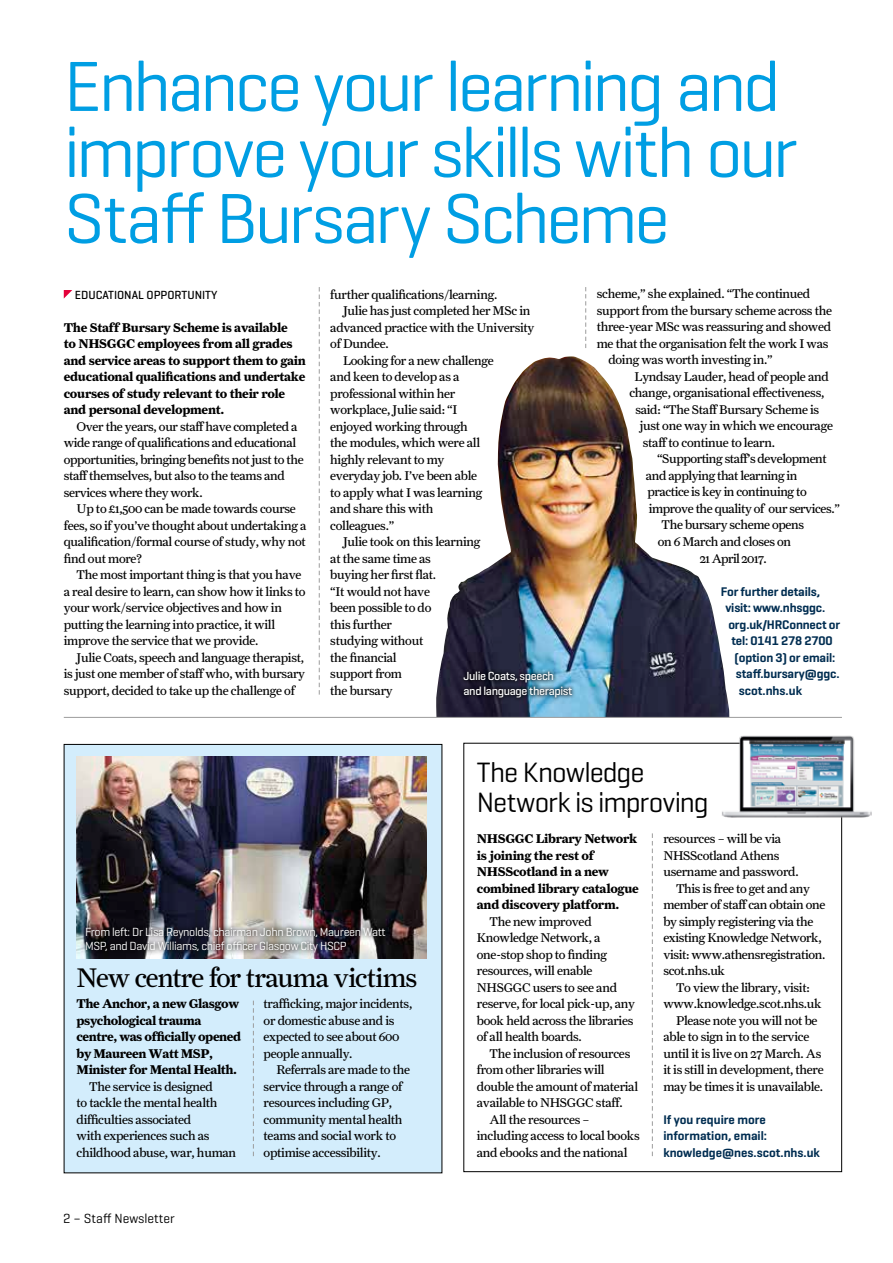
<style>
.page{position:relative;width:893px;height:1263px;background:#fff}
.page>*{position:absolute;margin:0;border:0;box-sizing:border-box;transform-origin:0 0}
.t1{font:72px/66px "Geogrotesque";letter-spacing:-.05em;color:#009ee3}
.t2{font:28.5px/30px "Geogrotesque";letter-spacing:-.035em;color:#000}
.t3{font:27px "Farnham Display";letter-spacing:-.035em;color:#000}
.t4{font:13.5px "Geogrotesque";color:#000}
.t5{font:12.75px/16.5px "Farnham Text";letter-spacing:-.02em;color:#000}
.t6{font:700 12.75px/16.5px "Farnham Text";letter-spacing:-.025em;color:#000}
.t7{font:600 12.75px/16.5px "Geogrotesque";letter-spacing:-.01em;color:#002d51}
.t8{font:12.75px "Farnham Text";letter-spacing:-.04em;color:#000}
.t9{font:12px/14.4px "Geogrotesque";letter-spacing:-.03em;color:#fff}
.t10{font:500 12px/14.4px "Geogrotesque";letter-spacing:-.03em;color:#fff}
.t11{font:500 12px "Geogrotesque";color:#000}
</style>
<div class="page">
<svg style="left:64px;top:290px;width:8px;height:9px"></svg>
<svg style="left:319px;top:287px;width:1px;height:408px"></svg>
<svg style="left:585px;top:287px;width:1px;height:61px"></svg>
<img style="left:436px;top:356px;width:293px;height:361px">
<div style="left:459px;top:667px;width:117px;height:35px;background:#000;opacity:.75"></div>
<div style="left:64px;top:744px;width:378px;height:429px;background:#d3edfc"></div>
<img style="left:77px;top:756px;width:350px;height:203px">
<img style="left:721px;top:735px;width:150px;height:83px">
<svg style="left:652px;top:833px;width:1px;height:323px"></svg>
<svg style="left:253px;top:1001px;width:1px;height:155px"></svg>
<hr style="left:64px;top:717px;width:778px;height:1px;background:#9c9c9c">
<div style="left:79px;top:921px;width:313px;height:37px;background:#000;opacity:.65"></div>
<h1 class="t1" style="left:64px;top:51px;width:735px">Enhance your learning and improve your skills with our<br>Staff Bursary Scheme</h1>
<p class="t11" style="left:75px;top:287px;width:144px">EDUCATIONAL OPPORTUNITY</p>
<p class="t6" style="left:64px;top:319px;width:244px">The Staff Bursary Scheme is available<br>to NHSGGC employees from all grades and service areas to support them to gain educational qualifications and undertake courses of study relevant to their role and personal development.</p>
<p class="t5" style="left:64px;top:418px;width:241px;text-indent:13px">Over the years, our staff have completed a wide range of qualifications and educational opportunities, bringing benefits not just to the staff themselves, but also to the teams and services where they work.</p>
<p class="t5" style="left:64px;top:500px;width:244px;text-indent:13px">Up to £1,500 can be made towards course fees, so if you’ve thought about undertaking a qualification/formal course of study, why not find out more?</p>
<p class="t5" style="left:64px;top:566px;width:243px;text-indent:13px">The most important thing is that you have a real desire to learn, can show how it links to your work/service objectives and how in putting the learning into practice, it will improve the service that we provide.</p>
<p class="t5" style="left:64px;top:649px;width:243px;text-align:justify;text-indent:13px">Julie Coats, speech and language therapist, is just one member of staff who, with bursary support, decided to take up the challenge of</p>
<p class="t5" style="left:330px;top:286px;width:169px">further qualifications/learning.</p>
<p class="t5" style="left:343px;top:302px;width:189px">Julie has just completed her MSc in</p>
<p class="t5" style="left:330px;top:319px;width:206px">advanced practice with the University</p>
<p class="t5" style="left:330px;top:335px;width:60px">of Dundee.</p>
<p class="t5" style="left:343px;top:352px;width:152px">Looking for a new challenge</p>
<p class="t5" style="left:330px;top:368px;width:131px">and keen to develop as a</p>
<p class="t5" style="left:330px;top:385px;width:127px">professional within her</p>
<p class="t5" style="left:330px;top:401px;width:129px">workplace, Julie said: “I</p>
<p class="t5" style="left:330px;top:418px;width:139px">enjoyed working through</p>
<p class="t5" style="left:330px;top:434px;width:151px">the modules, which were all</p>
<p class="t5" style="left:330px;top:451px;width:116px">highly relevant to my</p>
<p class="t5" style="left:330px;top:467px;width:148px">everyday job. I’ve been able</p>
<p class="t5" style="left:330px;top:484px;width:154px">to apply what I was learning</p>
<p class="t5" style="left:330px;top:500px;width:105px">and share this with</p>
<p class="t5" style="left:330px;top:517px;width:65px">colleagues.”</p>
<p class="t5" style="left:343px;top:533px;width:139px">Julie took on this learning</p>
<p class="t5" style="left:330px;top:550px;width:102px">at the same time as</p>
<p class="t5" style="left:330px;top:566px;width:108px">buying her first flat.</p>
<p class="t5" style="left:330px;top:583px;width:101px">“It would not have</p>
<p class="t5" style="left:330px;top:599px;width:103px">been possible to do</p>
<p class="t5" style="left:330px;top:616px;width:63px">this further</p>
<p class="t5" style="left:330px;top:632px;width:95px">studying without</p>
<p class="t5" style="left:330px;top:649px;width:68px">the financial</p>
<p class="t5" style="left:330px;top:665px;width:73px">support from</p>
<p class="t5" style="left:330px;top:682px;width:64px">the bursary</p>
<p class="t10" style="left:463px;top:669px;width:110px">Julie Coats, speech and language therapist</p>
<p class="t5" style="left:597px;top:286px;width:215px">scheme,” she explained. “The continued</p>
<p class="t5" style="left:597px;top:302px;width:237px">support from the bursary scheme across the</p>
<p class="t5" style="left:597px;top:319px;width:236px">three-year MSc was reassuring and showed</p>
<p class="t5" style="left:597px;top:335px;width:233px">me that the organisation felt the work I was</p>
<p class="t5" style="left:608px;top:352px;width:166px">doing was worth investing in.”</p>
<p class="t5" style="left:635px;top:368px;width:196px">Lyndsay Lauder, head of people and</p>
<p class="t5" style="left:629px;top:385px;width:197px">change, organisational effectiveness,</p>
<p class="t5" style="left:635px;top:401px;width:185px">said: “The Staff Bursary Scheme is</p>
<p class="t5" style="left:640px;top:418px;width:195px">just one way in which we encourage</p>
<p class="t5" style="left:643px;top:434px;width:134px">staff to continue to learn.</p>
<p class="t5" style="left:657px;top:451px;width:171px">“Supporting staff’s development</p>
<p class="t5" style="left:646px;top:467px;width:153px">and applying that learning in</p>
<p class="t5" style="left:647px;top:484px;width:161px">practice is key in continuing to</p>
<p class="t5" style="left:649px;top:500px;width:193px">improve the quality of our services.”</p>
<p class="t5" style="left:662px;top:517px;width:144px">The bursary scheme opens</p>
<p class="t5" style="left:658px;top:533px;width:135px">on 6 March and closes on</p>
<p class="t8" style="left:700px;top:550px;width:69px">21 April 2017.</p>
<p class="t7" style="left:721px;top:583px;width:101px">For further details,</p>
<p class="t7" style="left:725px;top:599px;width:101px">visit: www.nhsggc.</p>
<p class="t7" style="left:728px;top:616px;width:113px">org.uk/HRConnect or</p>
<p class="t7" style="left:731px;top:632px;width:103px">tel: 0141 278 2700</p>
<p class="t7" style="left:734px;top:649px;width:103px">(option 3) or email:</p>
<p class="t7" style="left:736px;top:665px;width:105px">staff.bursary@ggc.</p>
<p class="t7" style="left:739px;top:682px;width:65px">scot.nhs.uk</p>
<p class="t9" style="left:85px;top:924px;width:302px">From left: Dr Lisa Reynolds, chairman John Brown, Maureen Watt<br>MSP, and David Williams, chief officer Glasgow City HSCP</p>
<h3 class="t3" style="left:77px;top:962px;width:342px">New centre for trauma victims</h3>
<p class="t6" style="left:77px;top:995px;width:166px">The Anchor, a new Glasgow psychological trauma centre, was officially opened by Maureen Watt MSP,<br>Minister for Mental Health.</p>
<p class="t5" style="left:77px;top:1078px;width:161px;text-indent:13px">The service is designed<br>to tackle the mental health difficulties associated<br>with experiences such as childhood abuse, war, human</p>
<p class="t5" style="left:264px;top:995px;width:150px">trafficking, major incidents, or domestic abuse and is expected to see about 600 people annually.</p>
<p class="t5" style="left:264px;top:1061px;width:148px;text-indent:13px">Referrals are made to the service through a range of resources including GP, community mental health teams and social work to optimise accessibility.</p>
<p class="t4" style="left:63px;top:1210px;width:113px">2 – Staff Newsletter</p>
<h2 class="t2" style="left:477px;top:756px;width:233px">The Knowledge<br>Network is improving</h2>
<p class="t6" style="left:477px;top:830px;width:164px">NHSGGC Library Network is joining the rest of<br>NHSScotland in a new combined library catalogue and discovery platform.</p>
<p class="t5" style="left:477px;top:913px;width:160px;text-indent:13px">The new improved<br>Knowledge Network, a one-stop shop to finding resources, will enable<br>NHSGGC users to see and reserve, for local pick-up, any book held across the libraries of all health boards.</p>
<p class="t5" style="left:490px;top:1045px;width:142px">The inclusion of resources</p>
<p class="t5" style="left:477px;top:1061px;width:129px">from other libraries will</p>
<p class="t5" style="left:477px;top:1078px;width:163px">double the amount of material</p>
<p class="t5" style="left:477px;top:1094px;width:147px">available to NHSGGC staff.</p>
<p class="t5" style="left:490px;top:1111px;width:101px">All the resources –</p>
<p class="t5" style="left:477px;top:1127px;width:164px">including access to local books</p>
<p class="t5" style="left:477px;top:1144px;width:152px">and ebooks and the national</p>
<p class="t5" style="left:663px;top:830px;width:119px">resources – will be via</p>
<p class="t5" style="left:663px;top:847px;width:118px">NHSScotland Athens</p>
<p class="t5" style="left:663px;top:863px;width:137px">username and password.</p>
<p class="t5" style="left:676px;top:880px;width:136px">This is free to get and any</p>
<p class="t5" style="left:663px;top:896px;width:164px">member of staff can obtain one</p>
<p class="t5" style="left:663px;top:913px;width:151px">by simply registering via the</p>
<p class="t5" style="left:663px;top:929px;width:160px">existing Knowledge Network,</p>
<p class="t5" style="left:663px;top:946px;width:164px">visit: www.athensregistration.</p>
<p class="t5" style="left:663px;top:962px;width:63px">scot.nhs.uk</p>
<p class="t5" style="left:676px;top:979px;width:135px">To view the library, visit:</p>
<p class="t5" style="left:663px;top:995px;width:160px">www.knowledge.scot.nhs.uk</p>
<p class="t5" style="left:676px;top:1012px;width:143px">Please note you will not be</p>
<p class="t5" style="left:663px;top:1028px;width:147px">able to sign in to the service</p>
<p class="t5" style="left:663px;top:1045px;width:160px">until it is live on 27 March. As</p>
<p class="t5" style="left:663px;top:1061px;width:162px">it is still in development, there</p>
<p class="t5" style="left:663px;top:1078px;width:161px">may be times it is unavailable.</p>
<p class="t7" style="left:663px;top:1111px;width:158px">If you require more information, email: knowledge@nes.scot.nhs.uk</p>
</div>
